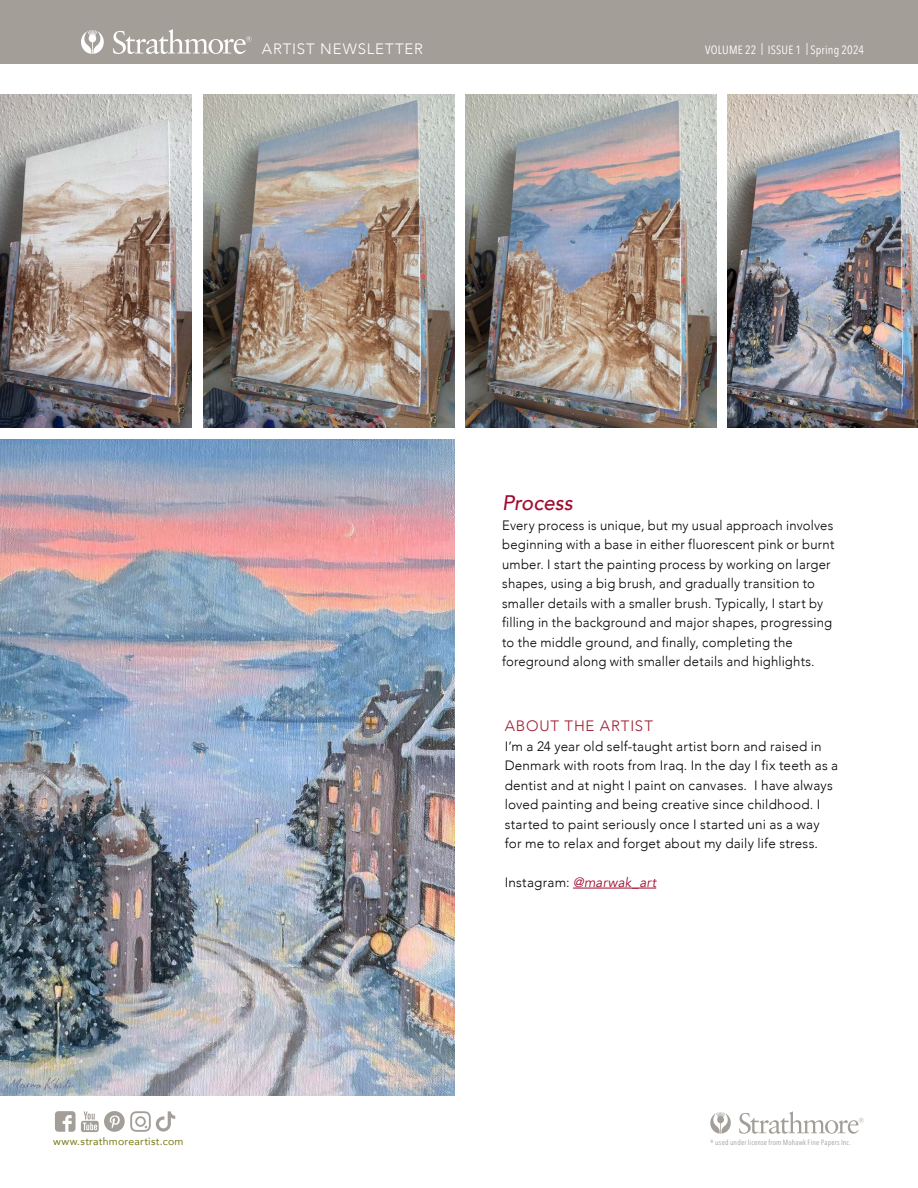
<style>
.page{position:relative;width:918px;height:1188px;background:#fff}
.page>*{position:absolute;margin:0;border:0;box-sizing:border-box;transform-origin:0 0}
.t1{font:italic 500 21px "Avenir";color:#a00c30}
.t2{font:300 15px "Avenir";letter-spacing:.055em;color:#fff}
.t3{font:300 15px "Avenir";letter-spacing:.06em;color:#9e1c30}
.t4{font:300 13.5px/19.5px "Avenir";letter-spacing:.015em;color:#000}
.t5{font:italic 13.5px "Avenir";letter-spacing:.01em;color:#a00c30}
.t6{font:12px "Avenir Next Condensed";letter-spacing:.01em;color:#fff}
.t7{font:10.5px "Avenir";letter-spacing:.025em;color:#777913}
.t8{font:7.5px "Avenir Next Condensed";letter-spacing:.025em;color:#a49e99}
.s1{font-weight:300;font-style:normal;color:#000}
</style>
<div class="page">
<div style="left:0;top:0;width:918px;height:64px;background:#a49e99"></div>
<svg style="left:113px;top:29px;width:139px;height:25px"></svg>
<svg style="left:81px;top:30px;width:23px;height:24px"></svg>
<svg style="left:739px;top:1111px;width:125px;height:23px"></svg>
<svg style="left:710px;top:1112px;width:21px;height:22px"></svg>
<svg style="left:55px;top:1111px;width:120px;height:21px"></svg>
<img style="left:203px;top:94px;width:251px;height:333px">
<img style="left:465px;top:94px;width:251px;height:333px">
<img style="left:0;top:94px;width:192px;height:333px">
<img style="left:727px;top:94px;width:191px;height:333px">
<img style="left:0;top:440px;width:454px;height:656px">
<hr style="left:573px;top:888px;width:83px;height:1px;background:#a00c30">
<p class="t2" style="left:262px;top:40px;width:163px">ARTIST NEWSLETTER</p>
<p class="t6" style="left:705px;top:39px;width:160px">VOLUME 22 | ISSUE 1 | Spring 2024</p>
<h1 class="t1" style="left:502px;top:490px;width:72px">Process</h1>
<p class="t4" style="left:502px;top:515px;width:334px">Every process is unique, but my usual approach involves beginning with a base in either fluorescent pink or burnt umber. I start the painting process by working on larger shapes, using a big brush, and gradually transition to smaller details with a smaller brush. Typically, I start by filling in the background and major shapes, progressing to the middle ground, and finally, completing the foreground along with smaller details and highlights.</p>
<p class="t3" style="left:505px;top:717px;width:150px">ABOUT THE ARTIST</p>
<p class="t4" style="left:505px;top:736px;width:335px">I’m a 24 year old self-taught artist born and raised in Denmark with roots from Iraq. In the day I fix teeth as a dentist and at night I paint on canvases. I have always loved painting and being creative since childhood. I started to paint seriously once I started uni as a way for me to relax and forget about my daily life stress.</p>
<p class="t5" style="left:505px;top:874px;width:153px"><span class="s1">Instagram:</span> @marwak_art</p>
<p class="t7" style="left:53px;top:1133px;width:132px">www.strathmoreartist.com</p>
<p class="t8" style="left:710px;top:1136px;width:142px">® used under license from Mohawk Fine Papers Inc.</p>
</div>
